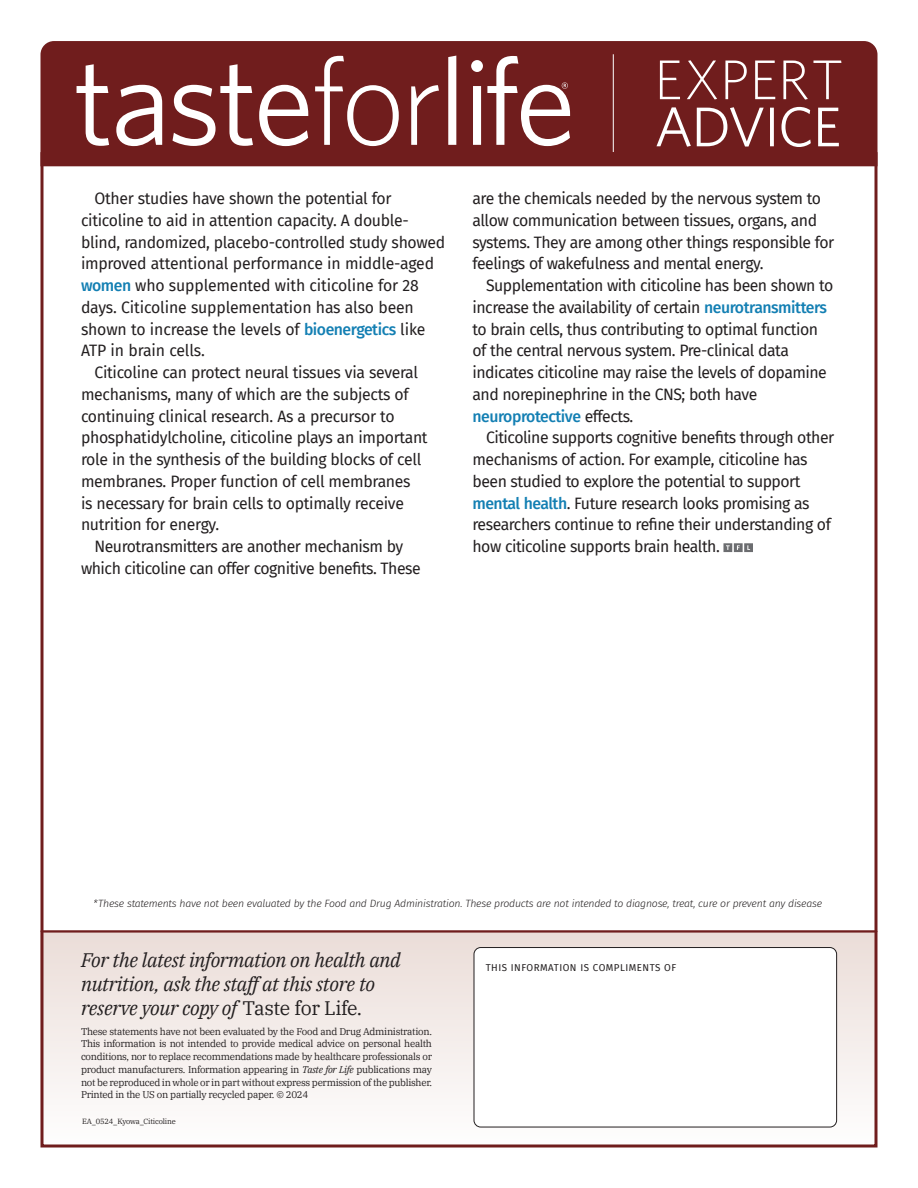
<style>
.page{position:relative;width:918px;height:1188px;background:#fff}
.page>*{position:absolute;margin:0;border:0;box-sizing:border-box;transform-origin:0 0}
.t1{font:italic 19.5px/24px "IBM Plex Serif";letter-spacing:-.02em;color:#231f20}
.EA_Paragraph_1{font:16.2px/21.8px "Fira Sans";letter-spacing:-.03em;color:#231f20}
.t2{font:italic 300 10.5px "Fira Sans";letter-spacing:-.02em;color:#231f20}
.t3{font:9.75px/12.8px "IBM Plex Serif";letter-spacing:-.03em;color:#231f20;text-align:justify}
.t4{font:9.75px "Fira Sans";letter-spacing:.05em;color:#231f20}
.t5{font:7.5px "IBM Plex Serif";letter-spacing:-.02em;color:#231f20}
.s1{font-weight:500;color:#137fb3}
.s2{font-style:normal}
.s3{font-style:italic}
</style>
<div class="page">
<svg style="left:40px;top:930px;width:838px;height:218px"></svg>
<div style="left:40px;top:41px;width:838px;height:125px;background:#701d1d"></div>
<hr style="left:613px;top:54px;width:1px;height:98px;background:#fff">
<svg style="left:77px;top:56px;width:493px;height:90px;fill:#701d1d"></svg>
<svg style="left:562px;top:82px;width:6px;height:7px"></svg>
<svg style="left:656px;top:107px;width:183px;height:40px"></svg>
<svg style="left:660px;top:60px;width:181px;height:40px;background:#894545"></svg>
<div style="left:474px;top:948px;width:363px;height:179px;background:#fff;border-radius:7px"></div>
<div style="left:474px;top:947px;width:363px;height:180px;border:1px solid #231f20;border-radius:7px"></div>
<svg style="left:723px;top:543px;width:30px;height:9px"></svg>
<hr style="left:42px;top:930px;width:834px;height:3px;background:#701d1d">
<p class="EA_Paragraph_1" style="left:81px;top:187px;width:366px;text-indent:14px">Other studies have shown the potential for citicoline to aid in attention capacity. A double&shy;blind, randomized, placebo-controlled study showed improved attentional performance in middle-aged <span class="s1">women</span> who supplemented with citicoline for 28 days. Citicoline supplementation has also been shown to increase the levels of <span class="s1">bioenergetics</span> like ATP in brain cells.</p>
<p class="EA_Paragraph_1" style="left:81px;top:361px;width:348px;text-indent:14px">Citicoline can protect neural tissues via several mechanisms, many of which are the subjects of continuing clinical research. As a precursor to phosphatidylcholine, citicoline plays an important role in the synthesis of the building blocks of cell membranes. Proper function of cell membranes<br>is necessary for brain cells to optimally receive nutrition for energy.</p>
<p class="EA_Paragraph_1" style="left:81px;top:535px;width:341px;text-align:center">Neurotransmitters are another mechanism by which citicoline can offer cognitive benefits. These</p>
<p class="EA_Paragraph_1" style="left:472px;top:187px;width:363px">are the chemicals needed by the nervous system to allow communication between tissues, organs, and systems. They are among other things responsible for feelings of wakefulness and mental energy.</p>
<p class="EA_Paragraph_1" style="left:472px;top:274px;width:362px;text-indent:14px">Supplementation with citicoline has been shown to increase the availability of certain <span class="s1">neurotransmitters </span>to brain cells, thus contributing to optimal function of the central nervous system. Pre-clinical data indicates citicoline may raise the levels of dopamine and norepinephrine in the CNS; both have <span class="s1">neuroprotective</span> effects.</p>
<p class="EA_Paragraph_1" style="left:472px;top:426px;width:363px;text-indent:14px">Citicoline supports cognitive benefits through other mechanisms of action. For example, citicoline has been studied to explore the potential to support <span class="s1">mental health</span>. Future research looks promising as researchers continue to refine their understanding of how citicoline supports brain health.</p>
<p class="t2" style="left:94px;top:896px;width:730px">*These statements have not been evaluated by the Food and Drug Administration. These products are not intended to diagnose, treat, cure or prevent any disease</p>
<p class="t1" style="left:81px;top:947px;width:321px">For the latest information on health and nutrition, ask the staff at this store to reserve your copy of <span class="s2">Taste for Life.</span></p>
<p class="t3" style="left:81px;top:1024px;width:353px">These statements have not been evaluated by the Food and Drug Administration.<br>This information is not intended to provide medical advice on personal health conditions, nor to replace recommendations made by healthcare professionals or product manufacturers. Information appearing in <span class="s3">Taste for Life</span> publications may not be reproduced in whole or in part without express permission of the publisher.<br>Printed in the US on partially recycled paper. © 2024</p>
<p class="t5" style="left:82px;top:1115px;width:95px">EA_0524_Kyowa_Citicoline</p>
<p class="t4" style="left:486px;top:960px;width:192px">THIS INFORMATION IS COMPLIMENTS OF</p>
</div>
